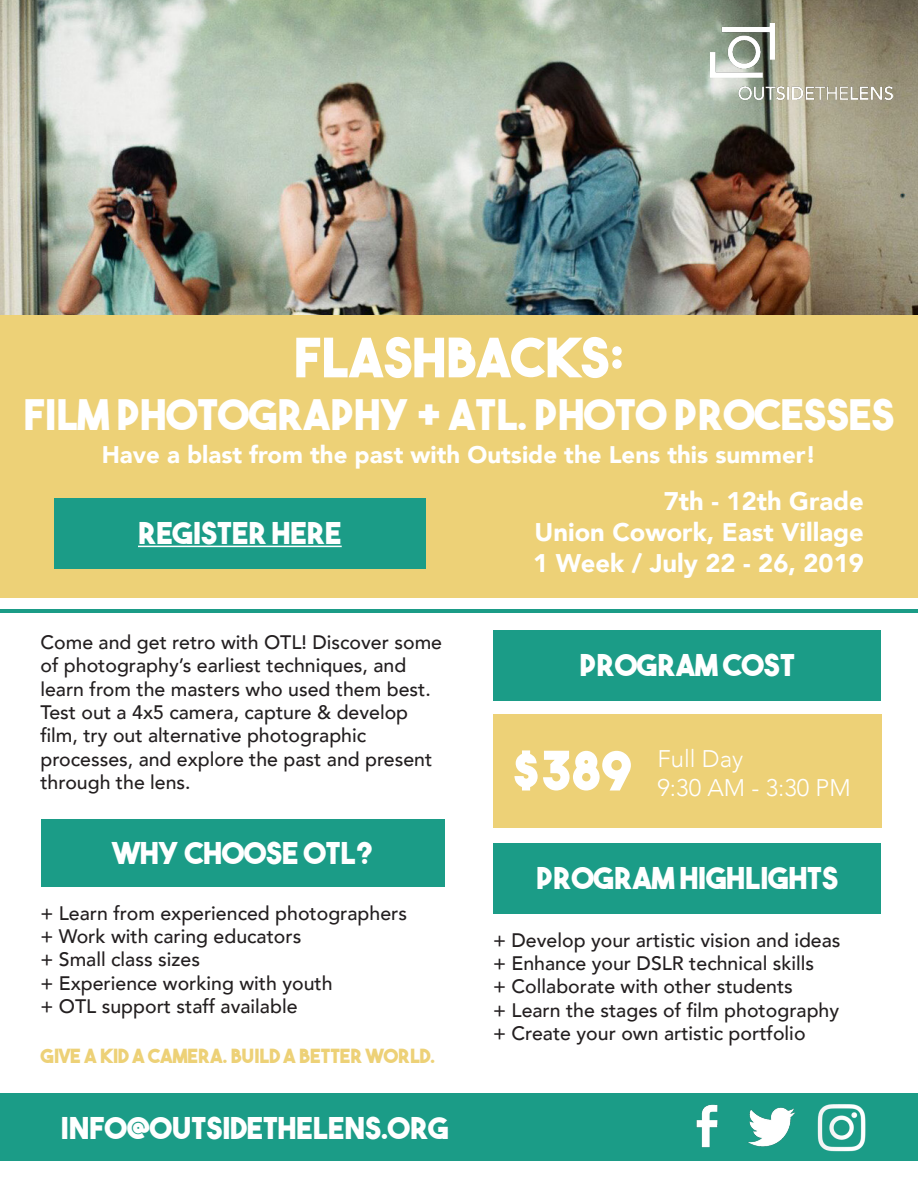
<style>
.page{position:relative;width:918px;height:1188px;background:#fff}
.page>*{position:absolute;margin:0;border:0;box-sizing:border-box;transform-origin:0 0}
.t1{font:54px "The Bold Font";color:#fff}
.t2{font:42px "The Bold Font";color:#fff}
.t3{font:30px "The Bold Font";color:#fff}
.t4{font:900 25.5px "Avenir";color:#fff}
.t5{font:900 24px "Avenir";color:#fff}
.t6{font:300 24px "Avenir";color:#fff}
.t7{font:500 19.5px/23.4px "Avenir";color:#231f20}
.t8{font:19.5px "The Bold Font";color:#edd177}
</style>
<div class="page">
<img style="left:0;top:0;width:918px;height:316px">
<div style="left:0;top:316px;width:918px;height:282px;background:#edd177"></div>
<div style="left:493px;top:715px;width:388px;height:113px;background:#edd177"></div>
<div style="left:41px;top:819px;width:403px;height:67px;background:#1b9c87"></div>
<div style="left:493px;top:631px;width:387px;height:70px;background:#1b9c87"></div>
<div style="left:493px;top:843px;width:387px;height:70px;background:#1b9c87"></div>
<div style="left:54px;top:499px;width:371px;height:70px;background:#1b9c87"></div>
<hr style="left:138px;top:546px;width:204px;height:1px;background:#fff">
<hr style="left:0;top:609px;width:918px;height:3px;background:#1b9c87">
<div style="left:0;top:1094px;width:918px;height:67px;background:#1b9c87"></div>
<img style="left:748px;top:1107px;width:48px;height:40px">
<img style="left:687px;top:1093px;width:45px;height:55px">
<img style="left:817px;top:1104px;width:49px;height:48px">
<img style="left:710px;top:23px;width:183px;height:84px">
<p class="t1" style="left:294px;top:324px;width:332px">FLASHBACKS:</p>
<p class="t2" style="left:24px;top:388px;width:872px">FILM PHOTOGRAPHY + ATL. PHOTO PROCESSES</p>
<p class="t5" style="left:102px;top:434px;width:716px">Have a blast from the past with Outside the Lens this summer!</p>
<p class="t4" style="left:664px;top:480px;width:202px">7th - 12th Grade</p>
<p class="t4" style="left:535px;top:510px;width:331px">Union Cowork, East Village</p>
<p class="t4" style="left:533px;top:541px;width:332px">1 Week / July 22 - 26, 2019</p>
<p class="t3" style="left:138px;top:514px;width:205px">REGISTER HERE</p>
<p class="t7" style="left:40px;top:629px;width:403px">Come and get retro with OTL! Discover some of photography’s earliest techniques, and</p>
<p class="t7" style="left:40px;top:676px;width:392px">learn from the masters who used them best.<br>Test out a 4x5 camera, capture &amp; develop film, try out alternative photographic</p>
<p class="t7" style="left:40px;top:746px;width:393px">processes, and explore the past and present through the lens.</p>
<p class="t3" style="left:113px;top:834px;width:262px">WHY CHOOSE OTL?</p>
<p class="t7" style="left:40px;top:900px;width:368px">+ Learn from experienced photographers</p>
<p class="t7" style="left:40px;top:924px;width:262px">+ Work with caring educators</p>
<p class="t7" style="left:40px;top:947px;width:161px">+ Small class sizes</p>
<p class="t7" style="left:40px;top:970px;width:294px">+ Experience working with youth</p>
<p class="t7" style="left:40px;top:994px;width:259px">+ OTL support staff available</p>
<p class="t8" style="left:41px;top:1043px;width:396px">GIVE A KID A CAMERA. BUILD A BETTER WORLD.</p>
<p class="t3" style="left:61px;top:1109px;width:390px">INFO@OUTSIDETHELENS.ORG</p>
<p class="t3" style="left:579px;top:646px;width:217px">PROGRAM COST</p>
<p class="t1" style="left:512px;top:737px;width:123px">$389</p>
<p class="t6" style="left:658px;top:744px;width:87px">Full Day</p>
<p class="t6" style="left:658px;top:773px;width:195px">9:30 AM - 3:30 PM</p>
<p class="t3" style="left:536px;top:859px;width:304px">PROGRAM HIGHLIGHTS</p>
<p class="t7" style="left:493px;top:927px;width:349px">+ Develop your artistic vision and ideas</p>
<p class="t7" style="left:493px;top:951px;width:323px">+ Enhance your DSLR technical skills</p>
<p class="t7" style="left:493px;top:974px;width:301px">+ Collaborate with other students</p>
<p class="t7" style="left:493px;top:997px;width:348px">+ Learn the stages of film photography</p>
<p class="t7" style="left:493px;top:1021px;width:314px">+ Create your own artistic portfolio</p>
</div>
